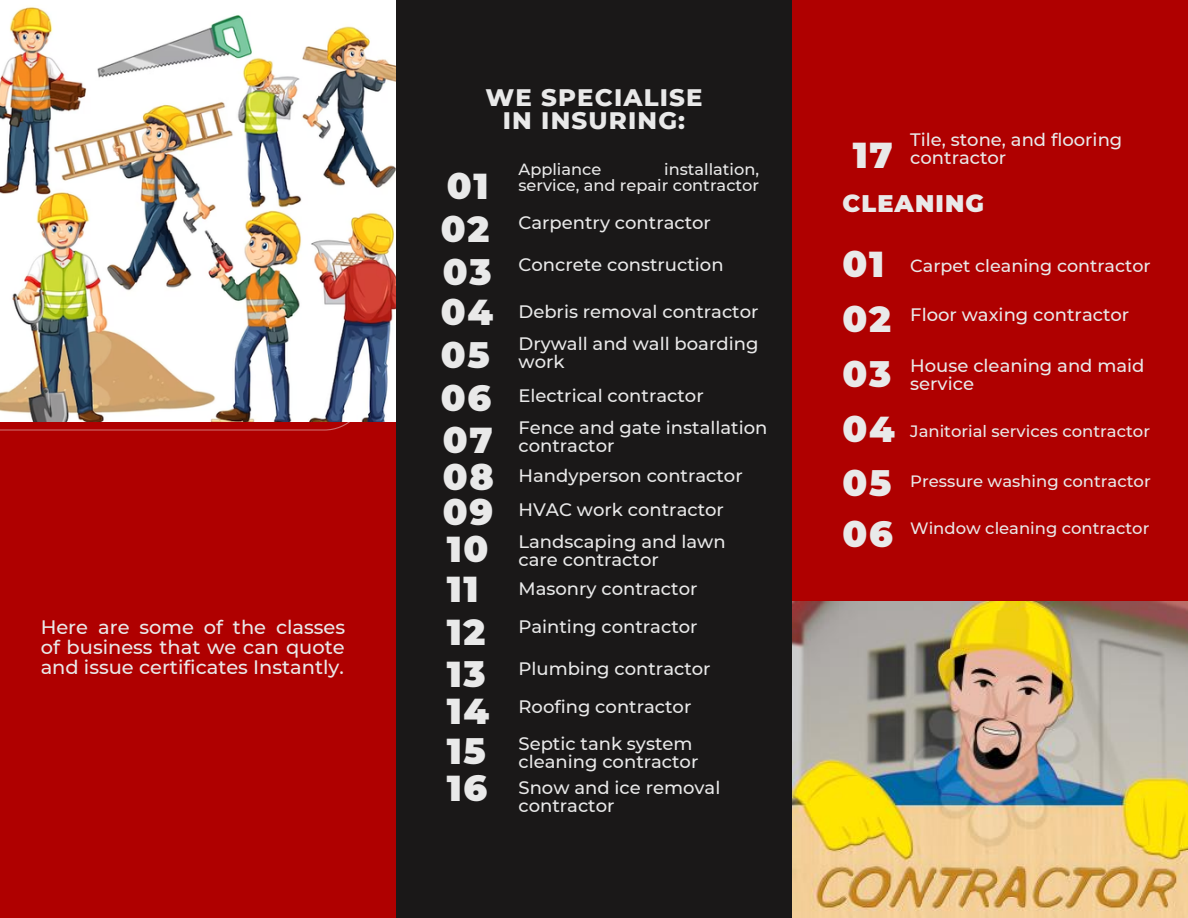
<style>
.page{position:relative;width:1188px;height:918px;background:#af0000}
.page>*{position:absolute;margin:0;border:0;box-sizing:border-box;transform-origin:0 0}
.t1{font:900 36px/54.8px "Montserrat";letter-spacing:.05em;color:#e9e9e9}
.t2{font:800 24.45px/22.5px "Montserrat";letter-spacing:.05em;color:#e9e9e9;text-align:center}
.t3{font:900 24px "Montserrat";letter-spacing:.05em;color:#e9e9e9}
.t4{font:500 19.35px/20.2px "Montserrat";color:#e9e9e9;text-align:justify}
.t5{font:500 18px/18px "Montserrat";color:#e9e9e9}
.t6{font:500 17.55px "Montserrat";color:#e9e9e9}
.t7{font:500 16.5px "Montserrat";color:#e9e9e9}
.t8{font:500 16.2px "Montserrat";color:#e9e9e9}
.s1{font-weight:900;font-size:36px}
</style>
<div class="page">
<svg style="left:0;top:422px;width:350px;height:9px"></svg>
<img style="left:792px;top:601px;width:396px;height:317px">
<div style="left:396px;top:0;width:396px;height:918px;background:#1a1818"></div>
<img style="left:0;top:0;width:396px;height:422px">
<p class="t4" style="left:41px;top:617px;width:306px">Here are some of the classes of business that we can quote and issue certificates Instantly.</p>
<h2 class="t2" style="left:485px;top:86px;width:219px">WE SPECIALISE<br>IN INSURING:</h2>
<p class="t8" style="left:518px;top:160px;width:84px">Appliance</p>
<p class="t8" style="left:664px;top:160px;width:96px">installation,</p>
<h1 class="t1" style="left:447px;top:158px;width:43px">01</h1>
<p class="t8" style="left:518px;top:175px;width:242px">service, and repair contractor</p>
<h1 class="t1" style="left:441px;top:202px;width:50px">02</h1>
<p class="t5" style="left:518px;top:214px;width:194px">Carpentry contractor</p>
<p class="t5" style="left:518px;top:256px;width:207px">Concrete construction</p>
<h1 class="t1" style="left:443px;top:245px;width:50px">03</h1>
<p class="t5" style="left:441px;top:296px;width:319px;line-height:32px;text-align:right"><span class="s1">04</span> Debris removal contractor<br>Drywall and wall boarding</p>
<p class="t5" style="left:518px;top:345px;width:250px;line-height:32.8px">work<br>Electrical contractor<br>Fence and gate installation</p>
<p class="t5" style="left:518px;top:430px;width:226px;line-height:30.8px">contractor<br>Handyperson contractor</p>
<h1 class="t1" style="left:441px;top:328px;width:50px">05</h1>
<h1 class="t1" style="left:441px;top:371px;width:52px">06</h1>
<h1 class="t1" style="left:443px;top:412px;width:51px">07</h1>
<h1 class="t1" style="left:443px;top:450px;width:53px">08</h1>
<h1 class="t1" style="left:443px;top:493px;width:52px;line-height:38.4px">09<br>10<br>11</h1>
<h1 class="t1" style="left:447px;top:593px;width:44px;line-height:79.1px">12<br>14</h1>
<h1 class="t1" style="left:447px;top:732px;width:42px;line-height:37.5px">15<br>16</h1>
<h1 class="t1" style="left:447px;top:646px;width:40px">13</h1>
<p class="t5" style="left:518px;top:500px;width:207px">HVAC work contractor</p>
<p class="t5" style="left:518px;top:533px;width:209px">Landscaping and lawn care contractor</p>
<p class="t5" style="left:518px;top:570px;width:181px;line-height:37.5px">Masonry contractor<br>Painting contractor</p>
<p class="t5" style="left:518px;top:649px;width:194px;line-height:38px">Plumbing contractor<br>Roofing contractor</p>
<p class="t5" style="left:518px;top:735px;width:181px">Septic tank system cleaning contractor</p>
<p class="t5" style="left:518px;top:779px;width:203px">Snow and ice removal contractor</p>
<p class="t5" style="left:910px;top:131px;width:214px">Tile, stone, and flooring contractor</p>
<h3 class="t3" style="left:842px;top:189px;width:143px">CLEANING</h3>
<h1 class="t1" style="left:842px;top:237px;width:54px">01<br>02<br>03<br>04<br>05</h1>
<p class="t6" style="left:910px;top:255px;width:242px">Carpet cleaning contractor</p>
<h1 class="t1" style="left:853px;top:128px;width:41px">17</h1>
<p class="t5" style="left:910px;top:306px;width:221px">Floor waxing contractor</p>
<p class="t5" style="left:910px;top:356px;width:236px">House cleaning and maid service</p>
<p class="t7" style="left:910px;top:421px;width:241px">Janitorial services contractor</p>
<p class="t7" style="left:910px;top:471px;width:242px">Pressure washing contractor</p>
<p class="t7" style="left:842px;top:518px;width:309px"><span class="s1">06</span> Window cleaning contractor</p>
</div>
